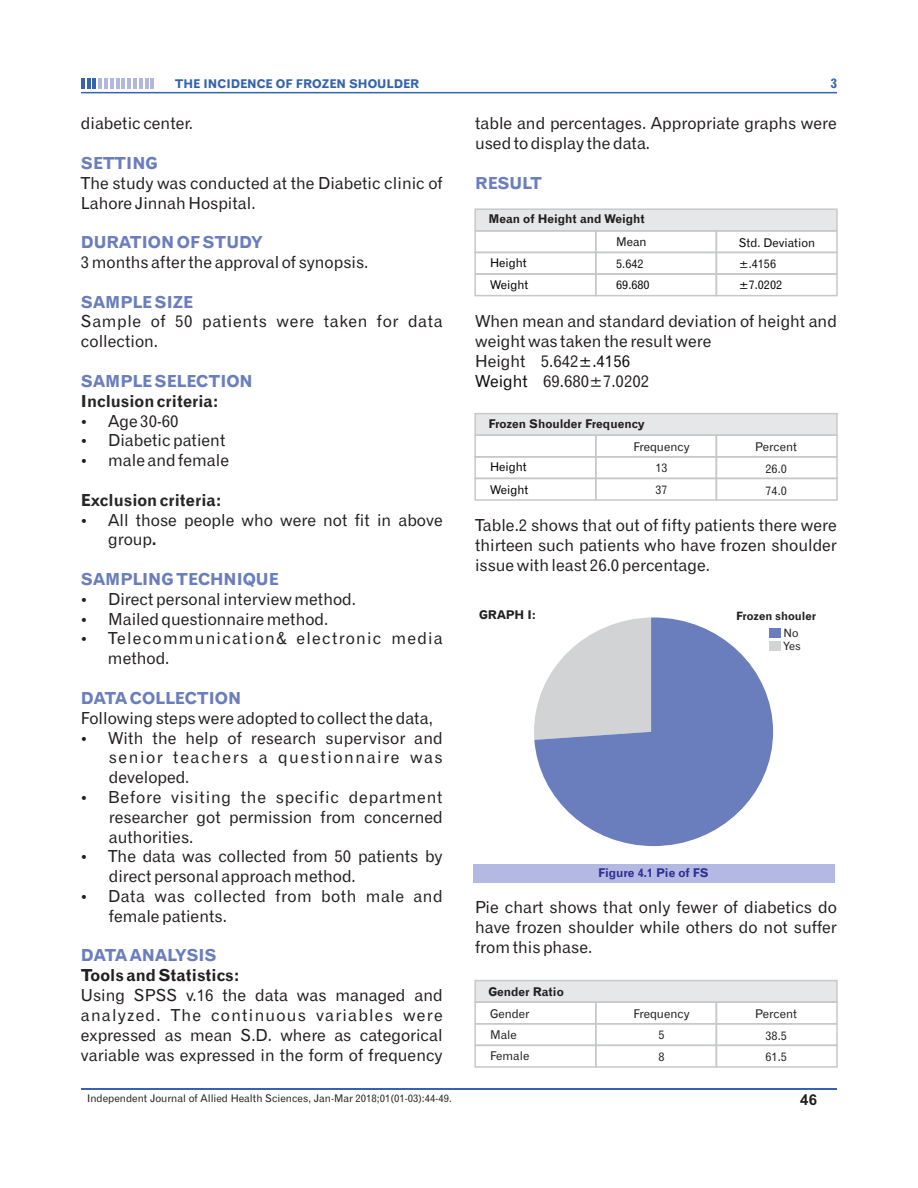
<style>
.page{position:relative;width:918px;height:1188px;background:#fff}
.page>*{position:absolute;margin:0;border:0;box-sizing:border-box;transform-origin:0 0}
.t1{font:16.5px/19.8px "Gothic 720 BT Roman B";color:#231f20}
.t2{font:16.5px "Gothic 720 BT Bold B";color:#6a7ebe}
.t3{font:16.5px/19.8px "Gothic 720 BT Roman B";letter-spacing:.03em;color:#231f20}
.t4{font:16.5px/19.8px "Gothic 720 BT Roman B";letter-spacing:.04em;color:#231f20}
.t5{font:16.5px/19.8px "Gothic 720 BT Roman B";letter-spacing:.075em;color:#231f20}
.t6{font:16.5px "Gothic 720 BT Bold B";color:#262626}
.t7{font:16.5px "Gothic 720 BT Bold B";color:#231f20}
.t8{font:700 15px "Arial";color:#231f20}
.t9{font:13.5px "Gothic 720 BT Bold B";color:#3663ae}
.t10{font:12px/21.6px "Gothic 720 BT Roman B";color:#231f20;text-align:center}
.t11{font:12px "Gothic 720 BT Bold B";color:#231f20}
.t12{font:12px/22.6px "Gothic 720 BT Roman B";color:#000}
.t13{font:12px "Gothic 720 BT Bold B";color:#3663ae}
.t14{font:12px/21.5px "Gothic 720 BT Roman B";color:#0d0d0d}
.t15{font:12px "Gothic 720 BT Bold B";color:#2e3092}
.t16{font:11.4px "Gothic 720 BT Bold B";color:#231f20}
.t17{font:11.4px "Gothic 720 BT Roman B";color:#231f20}
.t18{font:10.5px "Gothic 720 BT Roman B";color:#231f20}
.s1{color:#262626}
.s2{font-family:"Gothic 720 BT Bold B";color:#262626}
.s3{color:#0d0d0d}
</style>
<div class="page">
<hr style="left:81px;top:1088px;width:756px;height:2px;background:#3663ae">
<svg style="left:81px;top:78px;width:15px;height:10px"></svg>
<hr style="left:98px;top:78px;width:4px;height:10px;background:#b1b7dd">
<hr style="left:104px;top:78px;width:4px;height:10px;background:#b1b7dd">
<svg style="left:110px;top:78px;width:15px;height:10px"></svg>
<hr style="left:127px;top:78px;width:4px;height:10px;background:#b1b7dd">
<hr style="left:133px;top:78px;width:4px;height:10px;background:#b1b7dd">
<hr style="left:139px;top:78px;width:4px;height:10px;background:#b1b7dd">
<svg style="left:145px;top:78px;width:9px;height:10px"></svg>
<hr style="left:81px;top:92px;width:756px;height:1px;background:#3663ae">
<div style="left:474px;top:208px;width:364px;height:22px;background:#e6e7e8"></div>
<div style="left:474px;top:230px;width:123px;height:23px;border:2px solid #c6c8ca"></div>
<div style="left:595px;top:230px;width:122px;height:23px;border:2px solid #c6c8ca"></div>
<div style="left:716px;top:230px;width:122px;height:23px;border:2px solid #c6c8ca"></div>
<div style="left:474px;top:252px;width:123px;height:23px;border:2px solid #c6c8ca"></div>
<div style="left:595px;top:252px;width:122px;height:23px;border:2px solid #c6c8ca"></div>
<div style="left:716px;top:252px;width:122px;height:23px;border:2px solid #c6c8ca"></div>
<div style="left:474px;top:273px;width:123px;height:23px;border:2px solid #c6c8ca"></div>
<div style="left:595px;top:273px;width:122px;height:23px;border:2px solid #c6c8ca"></div>
<div style="left:716px;top:273px;width:122px;height:23px;border:2px solid #c6c8ca"></div>
<svg style="left:474px;top:413px;width:364px;height:21px;background:#e3e4e5"></svg>
<div style="left:474px;top:434px;width:123px;height:24px;border:2px solid #c6c8ca"></div>
<div style="left:595px;top:434px;width:122px;height:24px;border:2px solid #c6c8ca"></div>
<div style="left:716px;top:434px;width:122px;height:24px;border:2px solid #c6c8ca"></div>
<div style="left:474px;top:456px;width:123px;height:23px;border:2px solid #c6c8ca"></div>
<div style="left:595px;top:456px;width:122px;height:23px;border:2px solid #c6c8ca"></div>
<div style="left:716px;top:456px;width:122px;height:23px;border:2px solid #c6c8ca"></div>
<div style="left:474px;top:478px;width:123px;height:23px;border:2px solid #c6c8ca"></div>
<div style="left:595px;top:478px;width:122px;height:23px;border:2px solid #c6c8ca"></div>
<div style="left:716px;top:478px;width:122px;height:23px;border:2px solid #c6c8ca"></div>
<div style="left:473px;top:864px;width:362px;height:19px;background:#b3b9e3"></div>
<svg style="left:534px;top:618px;width:239px;height:228px;fill:#6a7ebe"></svg>
<div style="left:769px;top:628px;width:12px;height:9px;background:#6a7ebe"></div>
<div style="left:769px;top:641px;width:12px;height:9px;background:#d1d3d4"></div>
<svg style="left:474px;top:979px;width:364px;height:22px;background:#e4e5e6"></svg>
<div style="left:474px;top:1001px;width:123px;height:24px;border:2px solid #c6c8ca"></div>
<div style="left:595px;top:1001px;width:122px;height:24px;border:2px solid #c6c8ca"></div>
<div style="left:716px;top:1001px;width:122px;height:24px;border:2px solid #c6c8ca"></div>
<div style="left:474px;top:1023px;width:123px;height:23px;border:2px solid #c6c8ca"></div>
<div style="left:595px;top:1023px;width:122px;height:23px;border:2px solid #c6c8ca"></div>
<div style="left:716px;top:1023px;width:122px;height:23px;border:2px solid #c6c8ca"></div>
<div style="left:474px;top:1045px;width:123px;height:23px;border:2px solid #c6c8ca"></div>
<div style="left:595px;top:1045px;width:122px;height:23px;border:2px solid #c6c8ca"></div>
<div style="left:716px;top:1045px;width:122px;height:23px;border:2px solid #c6c8ca"></div>
<p class="t13" style="left:175px;top:79px;width:246px">THE INCIDENCE OF FROZEN SHOULDER</p>
<p class="t9" style="left:831px;top:78px;width:8px">3</p>
<p class="t1" style="left:81px;top:115px;width:114px">diabetic center.</p>
<p class="t2" style="left:81px;top:156px;width:78px">SETTING</p>
<p class="t1" style="left:81px;top:175px;width:363px">The study was conducted at the Diabetic clinic of<br>Lahore Jinnah Hospital.</p>
<p class="t2" style="left:81px;top:236px;width:183px">DURATION OF STUDY</p>
<p class="t1" style="left:81px;top:254px;width:289px">3 months after the approval of synopsis<span class="s1">.</span></p>
<p class="t2" style="left:81px;top:295px;width:114px">SAMPLE SIZE</p>
<p class="t4" style="left:81px;top:313px;width:363px">Sample of 50 patients were taken for data collection.</p>
<p class="t2" style="left:81px;top:374px;width:173px">SAMPLE SELECTION</p>
<p class="t6" style="left:81px;top:394px;width:139px">Inclusion criteria:</p>
<p class="t1" style="left:81px;top:412px;width:99px">• Age 30-60</p>
<p class="t1" style="left:81px;top:432px;width:146px">• Diabetic patient</p>
<p class="t1" style="left:81px;top:452px;width:150px">• male and female</p>
<p class="t6" style="left:81px;top:493px;width:142px">Exclusion criteria:</p>
<p class="t1" style="left:108px;top:511px;width:336px;text-indent:-27px">• All those people who were not fit in above group<span class="s2">.</span></p>
<p class="t2" style="left:81px;top:573px;width:199px">SAMPLING TECHNIQUE</p>
<p class="t1" style="left:81px;top:591px;width:277px">• Direct personal interview method.</p>
<p class="t1" style="left:81px;top:610px;width:249px">• Mailed questionnaire method.</p>
<p class="t5" style="left:108px;top:630px;width:336px;text-indent:-27px">• Telecommunication&amp; electronic media method.</p>
<p class="t2" style="left:81px;top:691px;width:162px">DATA COLLECTION</p>
<p class="t1" style="left:81px;top:710px;width:353px">Following steps were adopted to collect the data,</p>
<p class="t1" style="left:109px;top:729px;width:335px;text-align:justify;text-indent:-28px">• With the help of research supervisor and senior teachers a questionnaire was developed.</p>
<p class="t1" style="left:109px;top:789px;width:335px;text-align:justify;text-indent:-28px">• Before visiting the specific department researcher got permission from concerned authorities.</p>
<p class="t1" style="left:109px;top:848px;width:335px;text-indent:-28px">• The data was collected from 50 patients by direct personal approach method.</p>
<p class="t3" style="left:109px;top:888px;width:335px;text-indent:-28px">• Data was collected from both male and female patients.</p>
<p class="t2" style="left:81px;top:949px;width:137px">DATA ANALYSIS</p>
<p class="t7" style="left:81px;top:969px;width:160px">Tools and Statistics:</p>
<p class="t1" style="left:81px;top:987px;width:363px;text-align:justify">Using SPSS v.16 the data was managed and analyzed. The continuous variables were expressed as mean S.D. where as categorical variable was expressed in the form of frequency</p>
<p class="t1" style="left:475px;top:115px;width:363px">table and percentages. Appropriate graphs were used to display the data.</p>
<p class="t2" style="left:475px;top:176px;width:69px">RESULT</p>
<p class="t11" style="left:488px;top:214px;width:158px">Mean of Height and Weight</p>
<p class="t12" style="left:490px;top:252px;width:40px">Height<br>Weight</p>
<p class="t14" style="left:616px;top:232px;width:32px">Mean<br>5.642</p>
<p class="t12" style="left:616px;top:275px;width:35px">69.680</p>
<p class="t14" style="left:739px;top:233px;width:78px">Std. Deviation ±.4156</p>
<p class="t12" style="left:739px;top:274px;width:45px">±7.0202</p>
<p class="t1" style="left:475px;top:313px;width:363px">When mean and standard deviation of height and weight was taken the result were<br>Height 5.642<span class="s3">±.4156<br>Weight</span> 69.680±7.0202</p>
<p class="t11" style="left:488px;top:419px;width:158px">Frozen Shoulder Frequency</p>
<p class="t12" style="left:490px;top:457px;width:40px">Height<br>Weight</p>
<p class="t10" style="left:633px;top:437px;width:58px">Frequency<br>13<br>37</p>
<p class="t10" style="left:755px;top:437px;width:43px">Percent<br>26.0<br>74.0</p>
<p class="t1" style="left:475px;top:517px;width:363px;text-align:justify">Table.2 shows that out of fifty patients there were thirteen such patients who have frozen shoulder issue with least 26.0 percentage.</p>
<p class="t11" style="left:479px;top:610px;width:59px">GRAPH I:</p>
<p class="t16" style="left:736px;top:611px;width:82px">Frozen shouler</p>
<p class="t17" style="left:784px;top:628px;width:16px">No</p>
<p class="t17" style="left:784px;top:641px;width:19px">Yes</p>
<p class="t15" style="left:598px;top:868px;width:112px">Figure 4.1 Pie of FS</p>
<p class="t1" style="left:475px;top:899px;width:363px;text-align:justify">Pie chart shows that only fewer of diabetics do have frozen shoulder while others do not suffer from this phase.</p>
<p class="t11" style="left:488px;top:987px;width:77px">Gender Ratio</p>
<p class="t10" style="left:490px;top:1004px;width:41px;line-height:21.1px;text-align:left">Gender<br>Male<br>Female</p>
<p class="t10" style="left:633px;top:1004px;width:58px">Frequency<br>5<br>8</p>
<p class="t10" style="left:755px;top:1004px;width:43px">Percent<br>38.5<br>61.5</p>
<p class="t18" style="left:87px;top:1094px;width:366px">Independent Journal of Allied Health Sciences, Jan-Mar 2018;01(01-03):44-49.</p>
<p class="t8" style="left:800px;top:1094px;width:18px">46</p>
</div>
